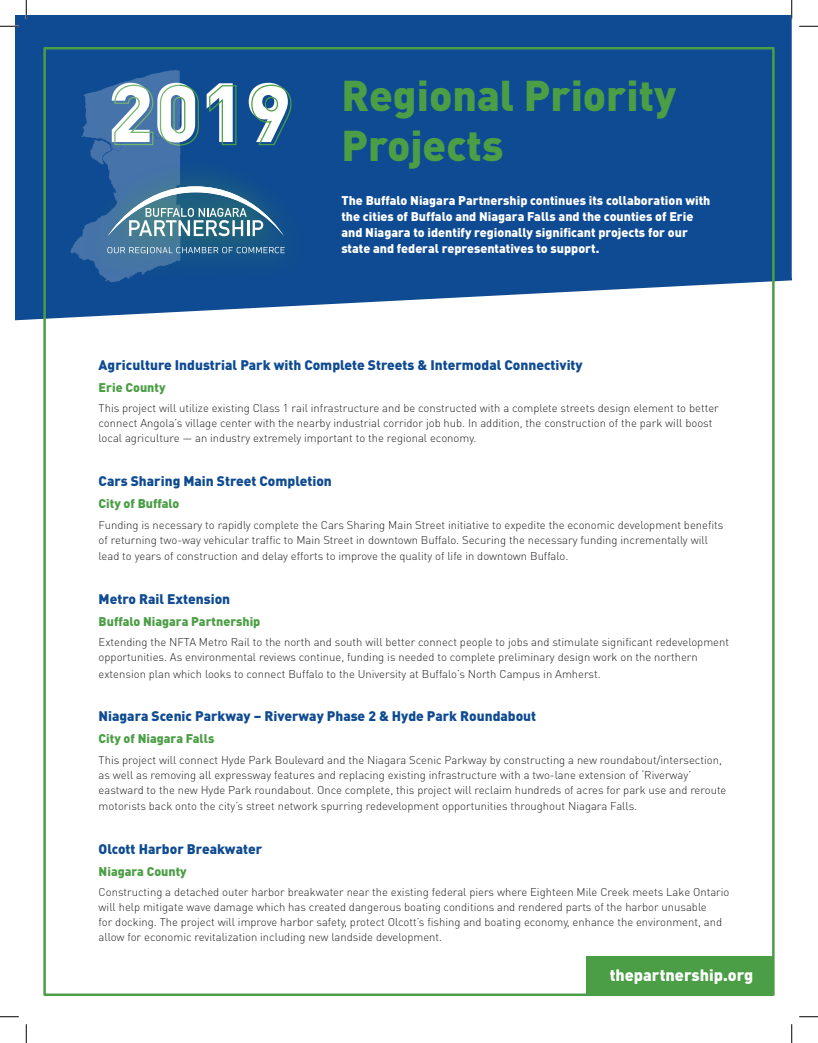
<style>
.page{position:relative;width:818px;height:1043px;background:#fff}
.page>*{position:absolute;margin:0;border:0;box-sizing:border-box;transform-origin:0 0}
.t1{font:900 82.5px "DIN Pro";color:#fff}
.t2{font:900 42.5px/50px "DIN Pro";color:#4b9e45}
.t3{font:900 16.25px "DIN Pro";color:#fff}
.t4{font:900 13.75px "DIN Pro";color:#0f4b92}
.t5{font:900 12.5px/16.2px "DIN Pro";color:#fff}
.t6{font:900 12.5px "DIN Pro";color:#4b9e45}
.t7{font:300 11.25px/15px "DIN Pro";color:#231f20}
</style>
<div class="page">
<svg style="left:15px;top:15px;width:776px;height:308px;background:#265c9a"></svg>
<div style="left:586px;top:956px;width:187px;height:38px;background:#4b9e45"></div>
<div style="left:83px;top:160px;width:225px;height:119px;background:#0f4b92"></div>
<svg style="left:70px;top:70px;width:222px;height:212px"></svg>
<svg style="left:0;top:25px;width:19px;height:2px"></svg>
<svg style="left:799px;top:25px;width:19px;height:2px"></svg>
<svg style="left:0;top:1016px;width:19px;height:1px"></svg>
<svg style="left:799px;top:1016px;width:19px;height:1px"></svg>
<svg style="left:25px;top:0;width:2px;height:19px"></svg>
<svg style="left:25px;top:1024px;width:2px;height:18px"></svg>
<svg style="left:790px;top:0;width:2px;height:19px"></svg>
<svg style="left:791px;top:1024px;width:1px;height:18px"></svg>
<h1 class="t1" style="left:107px;top:56px;width:185px">2019</h1>
<h2 class="t2" style="left:341px;top:69px;width:336px">Regional Priority<br>Projects</h2>
<p class="t5" style="left:341px;top:191px;width:370px">The Buffalo Niagara Partnership continues its collaboration with the cities of Buffalo and Niagara Falls and the counties of Erie and Niagara to identify regionally significant projects for our state and federal representatives to support.</p>
<p class="t4" style="left:99px;top:355px;width:485px">Agriculture Industrial Park with Complete Streets &amp; Intermodal Connectivity</p>
<p class="t6" style="left:99px;top:379px;width:68px">Erie County</p>
<p class="t7" style="left:99px;top:400px;width:621px">This project will utilize existing Class 1 rail infrastructure and be constructed with a complete streets design element to better connect Angola’s village center with the nearby industrial corridor job hub. In addition, the construction of the park will boost local agriculture — an industry extremely important to the regional economy.</p>
<p class="t4" style="left:99px;top:472px;width:235px">Cars Sharing Main Street Completion</p>
<p class="t6" style="left:99px;top:495px;width:82px">City of Buffalo</p>
<p class="t7" style="left:99px;top:516px;width:626px">Funding is necessary to rapidly complete the Cars Sharing Main Street initiative to expedite the economic development benefits of returning two-way vehicular traffic to Main Street in downtown Buffalo. Securing the necessary funding incrementally will</p>
<p class="t7" style="left:99px;top:548px;width:471px">lead to years of construction and delay efforts to improve the quality of life in downtown Buffalo.</p>
<p class="t4" style="left:99px;top:589px;width:133px">Metro Rail Extension</p>
<p class="t6" style="left:99px;top:612px;width:163px">Buffalo Niagara Partnership</p>
<p class="t7" style="left:99px;top:634px;width:632px">Extending the NFTA Metro Rail to the north and south will better connect people to jobs and stimulate significant redevelopment opportunities. As environmental reviews continue, funding is needed to complete preliminary design work on the northern</p>
<p class="t7" style="left:99px;top:665px;width:503px">extension plan which looks to connect Buffalo to the University at Buffalo’s North Campus in Amherst.</p>
<p class="t4" style="left:99px;top:707px;width:439px">Niagara Scenic Parkway – Riverway Phase 2 &amp; Hyde Park Roundabout</p>
<p class="t6" style="left:99px;top:730px;width:117px">City of Niagara Falls</p>
<p class="t7" style="left:99px;top:751px;width:629px">This project will connect Hyde Park Boulevard and the Niagara Scenic Parkway by constructing a new roundabout/intersection, as well as removing all expressway features and replacing existing infrastructure with a two-lane extension of ‘Riverway’ eastward to the new Hyde Park roundabout. Once complete, this project will reclaim hundreds of acres for park use and reroute</p>
<p class="t7" style="left:99px;top:798px;width:540px">motorists back onto the city’s street network spurring redevelopment opportunities throughout Niagara Falls.</p>
<p class="t4" style="left:99px;top:839px;width:165px">Olcott Harbor Breakwater</p>
<p class="t6" style="left:99px;top:862px;width:89px">Niagara County</p>
<p class="t7" style="left:99px;top:884px;width:632px">Constructing a detached outer harbor breakwater near the existing federal piers where Eighteen Mile Creek meets Lake Ontario will help mitigate wave damage which has created dangerous boating conditions and rendered parts of the harbor unusable<br>for docking. The project will improve harbor safety, protect Olcott’s fishing and boating economy, enhance the environment, and allow for economic revitalization including new landside development.</p>
<h3 class="t3" style="left:609px;top:963px;width:145px">thepartnership.org</h3>
</div>
